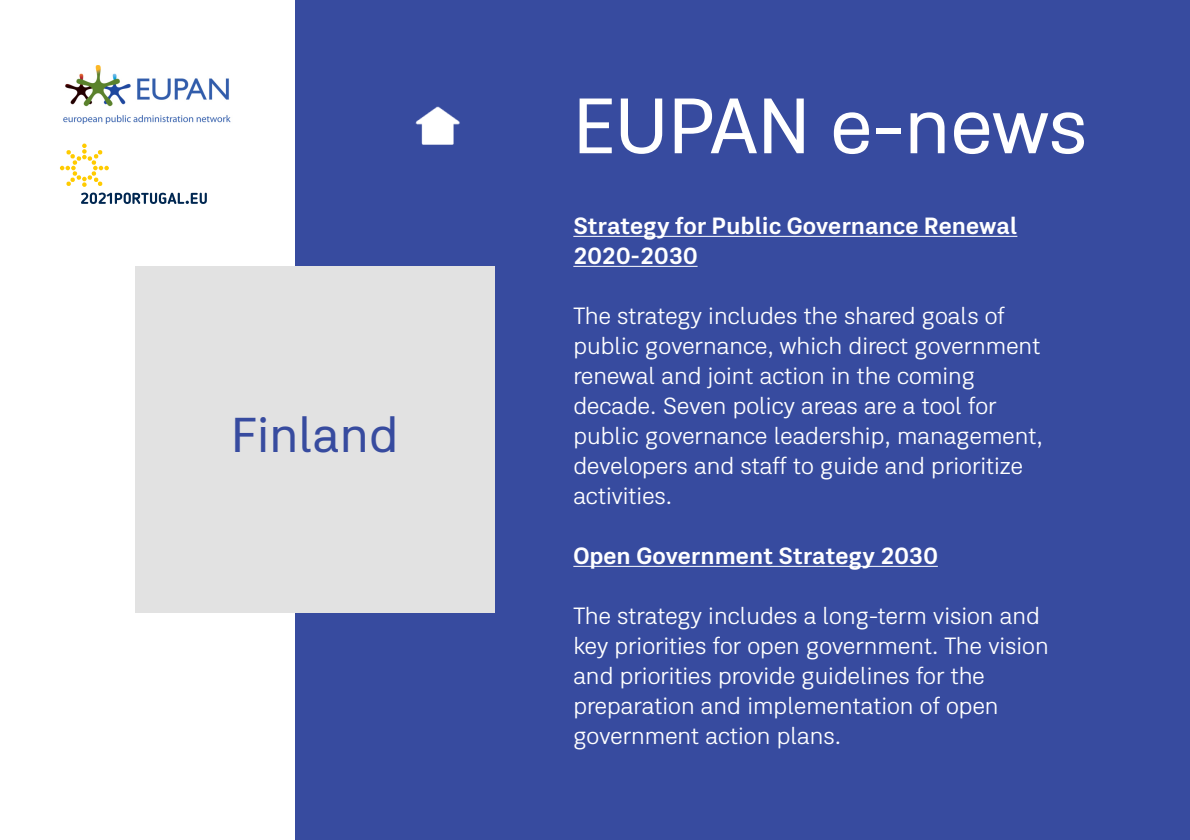
<style>
.page{position:relative;width:1190px;height:840px;background:#fff}
.page>*{position:absolute;margin:0;border:0;box-sizing:border-box;transform-origin:0 0}
.t1{font:80px "Kommon Grotesk";color:#fff}
.t2{font:50px "Kommon Grotesk";color:#374b9f}
.t3{font:24px/30px "Kommon Grotesk";color:#fff}
.t4{font:700 24px/30px "Kommon Grotesk";color:#fff}
</style>
<div class="page">
<div style="left:295px;top:0;width:895px;height:840px;background:#374b9f"></div>
<hr style="left:573px;top:236px;width:444px;height:1px;background:#fff">
<svg style="left:60px;top:144px;width:46px;height:43px"></svg>
<svg style="left:81px;top:193px;width:25px;height:11px"></svg>
<img style="left:63px;top:65px;width:43px;height:59px">
<img style="left:106px;top:73px;width:907px;height:540px">
<h2 class="t2" style="left:231px;top:399px;width:169px">Finland</h2>
<h1 class="t1" style="left:573px;top:69px;width:515px">EUPAN e-news</h1>
<p class="t4" style="left:573px;top:210px;width:446px">Strategy for Public Governance Renewal<br>2020-2030</p>
<p class="t3" style="left:573px;top:301px;width:471px">The strategy includes the shared goals of public governance, which direct government renewal and joint action in the coming decade. Seven policy areas are a tool for public governance leadership, management, developers and staff to guide and prioritize activities.</p>
<p class="t4" style="left:573px;top:540px;width:366px">Open Government Strategy 2030</p>
<p class="t3" style="left:573px;top:601px;width:477px">The strategy includes a long-term vision and key priorities for open government. The vision and priorities provide guidelines for the preparation and implementation of open government action plans.</p>
</div>
